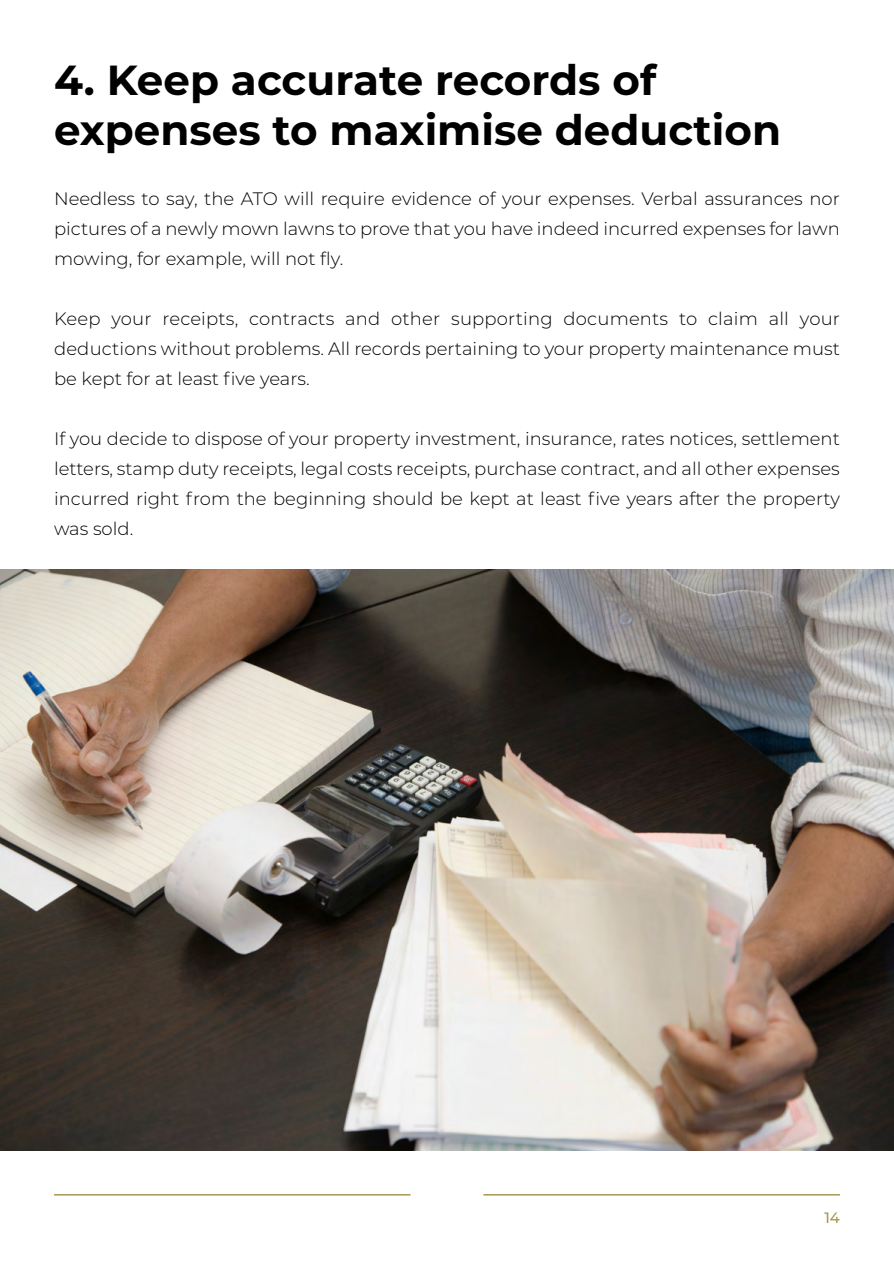
<style>
.page{position:relative;width:894px;height:1263px;background:#fff}
.page>*{position:absolute;margin:0;border:0;box-sizing:border-box;transform-origin:0 0}
.t1{font:700 42px/50.4px "Montserrat";color:#000}
.t2{font:300 18px/30px "Montserrat";color:#000;text-align:justify}
.t3{font:500 15px "Montserrat";color:#a79652}
</style>
<div class="page">
<hr style="left:54px;top:1194px;width:356px;height:1px;background:#a79652">
<hr style="left:483px;top:1194px;width:356px;height:1px;background:#a79652">
<img style="left:1px;top:570px;width:891px;height:581px">
<h1 class="t1" style="left:54px;top:52px;width:728px">4. Keep accurate records of expenses to maximise deduction</h1>
<p class="t2" style="left:54px;top:183px;width:787px">Needless to say, the ATO will require evidence of your expenses. Verbal assurances nor pictures of a newly mown lawns to prove that you have indeed incurred expenses for lawn mowing, for example, will not fly.</p>
<p class="t2" style="left:54px;top:303px;width:787px">Keep your receipts, contracts and other supporting documents to claim all your deductions without problems. All records pertaining to your property maintenance must be kept for at least five years.</p>
<p class="t2" style="left:54px;top:423px;width:787px">If you decide to dispose of your property investment, insurance, rates notices, settlement letters, stamp duty receipts, legal costs receipts, purchase contract, and all other expenses incurred right from the beginning should be kept at least five years after the property was sold.</p>
<p class="t3" style="left:824px;top:1206px;width:17px">14</p>
</div>
